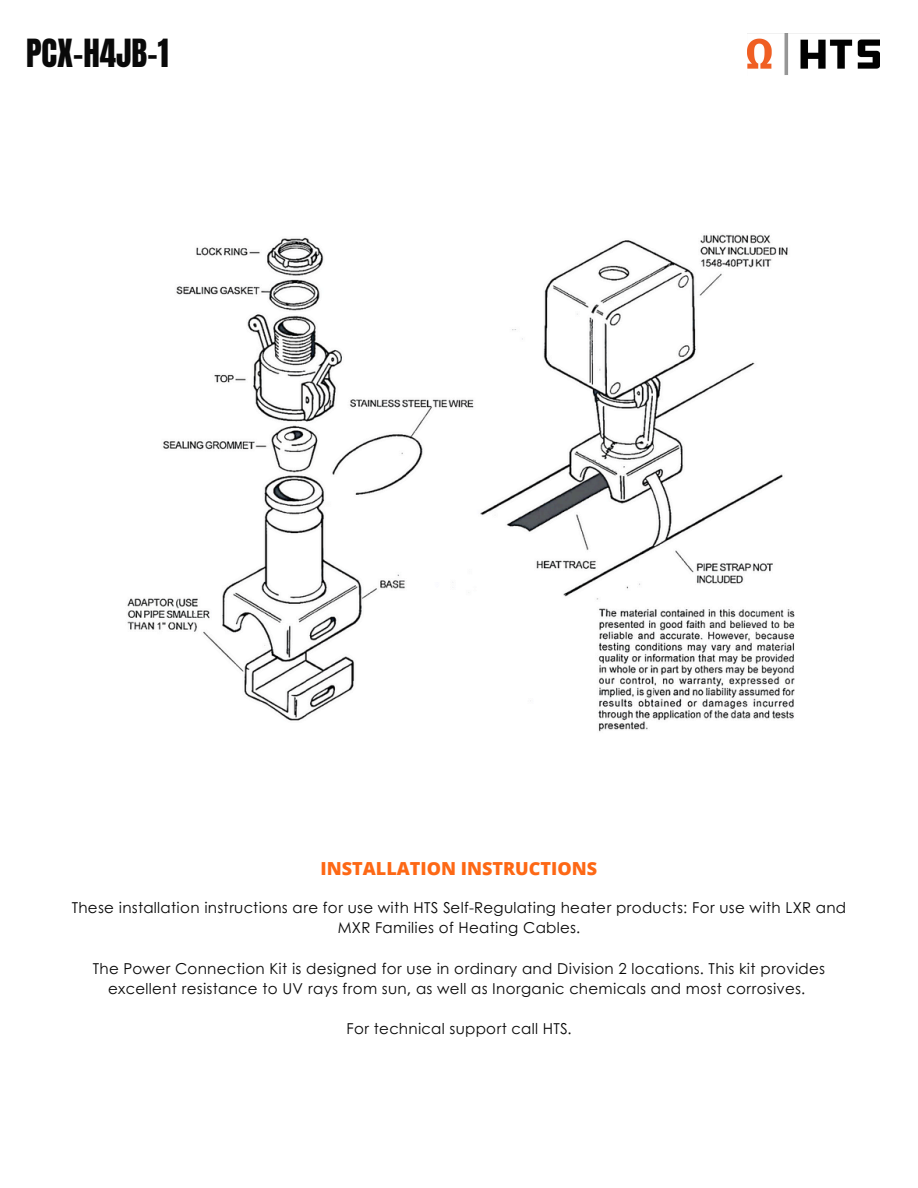
<style>
.page{position:relative;width:918px;height:1188px;background:#fff}
.page>*{position:absolute;margin:0;border:0;box-sizing:border-box;transform-origin:0 0}
.t1{font:33px "Anton";color:#090909}
.t2{font:800 18px "Open Sans";color:#fd6815}
.t3{font:15px/20.2px "Century Gothic";letter-spacing:.02em;color:#090909;text-align:center}
</style>
<div class="page">
<img style="left:127px;top:234px;width:667px;height:498px">
<img style="left:747px;top:33px;width:133px;height:42px">
<h1 class="t1" style="left:26px;top:29px;width:144px">PCX-H4JB-1</h1>
<p class="t2" style="left:321px;top:856px;width:278px">INSTALLATION INSTRUCTIONS</p>
<p class="t3" style="left:72px;top:897px;width:776px">These installation instructions are for use with HTS Self-Regulating heater products: For use with LXR and<br>MXR Families of Heating Cables.</p>
<h2 class="t3" style="left:93px;top:957px;width:734px">The Power Connection Kit is designed for use in ordinary and Division 2 locations. This kit provides excellent resistance to UV rays from sun, as well as Inorganic chemicals and most corrosives.</h2>
<p class="t3" style="left:346px;top:1018px;width:226px">For technical support call HTS.</p>
</div>
